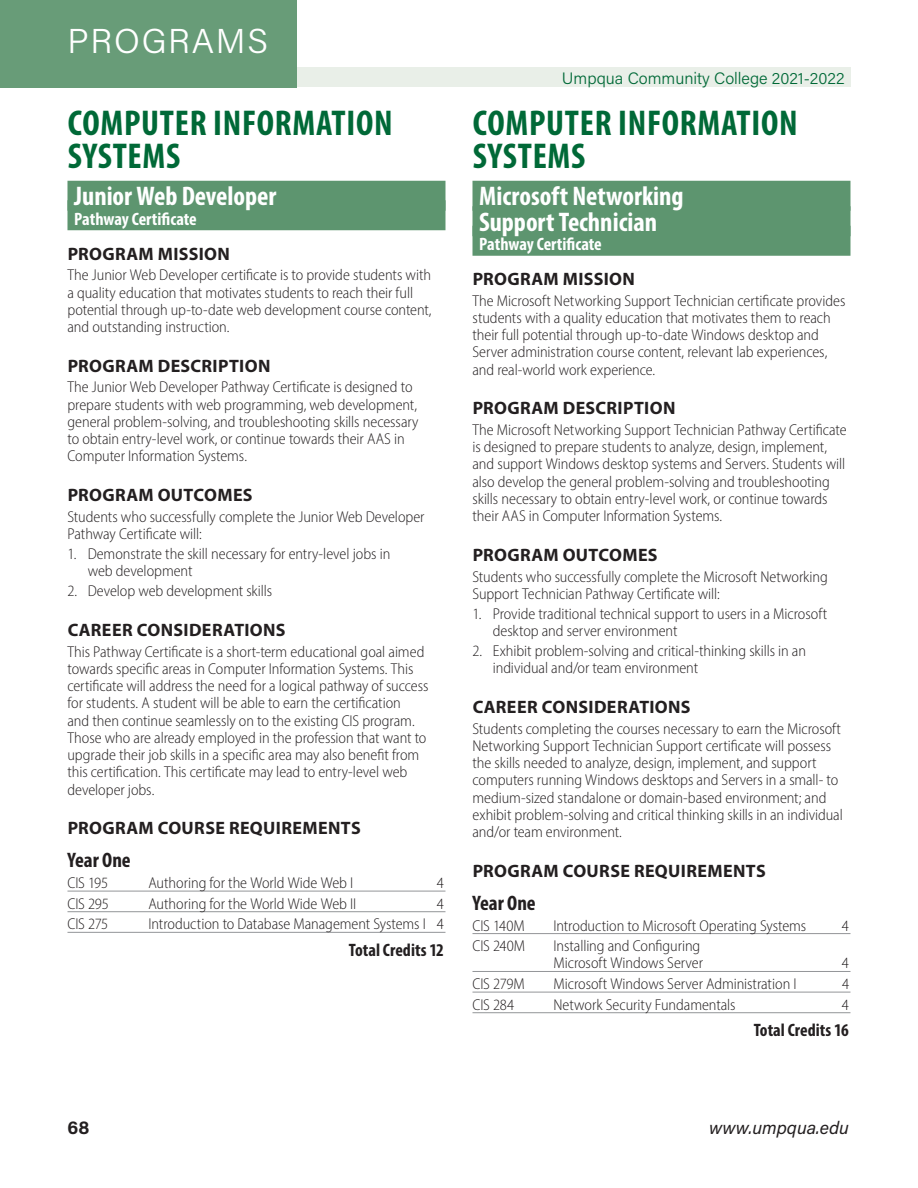
<style>
.page{position:relative;width:918px;height:1188px;background:#fff}
.page>*{position:absolute;margin:0;border:0;box-sizing:border-box;transform-origin:0 0}
.t1{font:700 condensed 36px/33px "Myriad Pro";letter-spacing:.02em;color:#006937}
.t2{font:300 34.5px "Acumin Pro";letter-spacing:.05em;color:#fff}
.t3{font:700 condensed 27px/25.5px "Myriad Pro";color:#fff}
.t4{font:700 condensed 21px "Myriad Pro";color:#231f20}
.t5{font:700 18px "Myriad Pro";letter-spacing:.02em;color:#231f20}
.t6{font:700 condensed 18px "Myriad Pro";letter-spacing:-.005em;color:#fff}
.t7{font:700 condensed 18px "Myriad Pro";color:#231f20}
.t8{font:italic 18px "Acumin Pro";color:#231f20}
.t9{font:700 18px "Acumin Pro";color:#231f20}
.t10{font:300 16.5px "Acumin Pro";color:#006937}
.t11{font:300 semi-condensed 15.75px/17.2px "Myriad Pro";letter-spacing:-.005em;color:#231f20}
</style>
<div class="page">
<div style="left:68px;top:68px;width:783px;height:19px;background:#e9efe8"></div>
<div style="left:0;top:0;width:297px;height:87px;background:#689c78"></div>
<div style="left:472px;top:181px;width:378px;height:30px;background:#5d956f"></div>
<div style="left:472px;top:206px;width:378px;height:30px;background:#5d956f"></div>
<div style="left:472px;top:226px;width:378px;height:30px;background:#5d956f"></div>
<hr style="left:472px;top:933px;width:378px;height:1px;background:#939598">
<hr style="left:472px;top:971px;width:378px;height:1px;background:#939598">
<hr style="left:472px;top:992px;width:378px;height:1px;background:#939598">
<hr style="left:472px;top:1012px;width:378px;height:1px;background:#939598">
<div style="left:67px;top:181px;width:378px;height:30px;background:#5d956f"></div>
<div style="left:67px;top:200px;width:378px;height:30px;background:#5d956f"></div>
<hr style="left:67px;top:891px;width:378px;height:1px;background:#939598">
<hr style="left:67px;top:911px;width:378px;height:1px;background:#939598">
<hr style="left:67px;top:932px;width:378px;height:1px;background:#939598">
<h2 class="t2" style="left:68px;top:21px;width:202px">PROGRAMS</h2>
<h1 class="t1" style="left:68px;top:109px;width:326px">COMPUTER INFORMATION<br>SYSTEMS</h1>
<h3 class="t3" style="left:74px;top:185px;width:204px">Junior Web Developer</h3>
<p class="t6" style="left:74px;top:212px;width:124px">Pathway Certificate</p>
<p class="t5" style="left:68px;top:247px;width:164px">PROGRAM MISSION</p>
<p class="t11" style="left:67px;top:268px;width:366px">The Junior Web Developer certificate is to provide students with a quality education that motivates students to reach their full potential through up-to-date web development course content, and outstanding instruction.</p>
<p class="t5" style="left:68px;top:359px;width:204px">PROGRAM DESCRIPTION</p>
<p class="t11" style="left:67px;top:380px;width:353px">The Junior Web Developer Pathway Certificate is designed to prepare students with web programming, web development, general problem-solving, and troubleshooting skills necessary to obtain entry-level work, or continue towards their AAS in Computer Information Systems.</p>
<p class="t5" style="left:68px;top:488px;width:186px">PROGRAM OUTCOMES</p>
<p class="t11" style="left:67px;top:509px;width:359px">Students who successfully complete the Junior Web Developer<br>Pathway Certificate will:</p>
<p class="t11" style="left:88px;top:546px;width:304px;text-indent:-20px">1. Demonstrate the skill necessary for entry-level jobs in web development</p>
<p class="t11" style="left:67px;top:583px;width:206px">2. Develop web development skills</p>
<p class="t5" style="left:68px;top:623px;width:220px">CAREER CONSIDERATIONS</p>
<p class="t11" style="left:67px;top:644px;width:362px">This Pathway Certificate is a short-term educational goal aimed towards specific areas in Computer Information Systems. This certificate will address the need for a logical pathway of success for students. A student will be able to earn the certification<br>and then continue seamlessly on to the existing CIS program.<br>Those who are already employed in the profession that want to upgrade their job skills in a specific area may also benefit from this certification. This certificate may lead to entry-level web developer jobs.</p>
<p class="t5" style="left:68px;top:822px;width:295px">PROGRAM COURSE REQUIREMENTS</p>
<h3 class="t4" style="left:67px;top:852px;width:65px">Year One</h3>
<p class="t11" style="left:67px;top:875px;width:42px">CIS 195</p>
<p class="t11" style="left:148px;top:875px;width:206px">Authoring for the World Wide Web I</p>
<p class="t11" style="left:437px;top:875px;width:9px">4</p>
<p class="t11" style="left:67px;top:896px;width:43px">CIS 295</p>
<p class="t11" style="left:148px;top:896px;width:209px">Authoring for the World Wide Web II</p>
<p class="t11" style="left:437px;top:896px;width:9px">4</p>
<p class="t11" style="left:67px;top:916px;width:42px">CIS 275</p>
<p class="t11" style="left:148px;top:916px;width:297px">Introduction to Database Management Systems I 4</p>
<p class="t7" style="left:349px;top:943px;width:97px">Total Credits 12</p>
<p class="t10" style="left:562px;top:69px;width:284px">Umpqua Community College 2021-2022</p>
<h1 class="t1" style="left:473px;top:109px;width:326px">COMPUTER INFORMATION<br>SYSTEMS</h1>
<h3 class="t3" style="left:479px;top:185px;width:206px">Microsoft Networking<br>Support Technician</h3>
<p class="t6" style="left:479px;top:237px;width:124px">Pathway Certificate</p>
<p class="t5" style="left:473px;top:272px;width:164px">PROGRAM MISSION</p>
<p class="t11" style="left:472px;top:293px;width:374px">The Microsoft Networking Support Technician certificate provides students with a quality education that motivates them to reach their full potential through up-to-date Windows desktop and Server administration course content, relevant lab experiences, and real-world work experience.</p>
<p class="t5" style="left:473px;top:401px;width:204px">PROGRAM DESCRIPTION</p>
<p class="t11" style="left:472px;top:422px;width:376px">The Microsoft Networking Support Technician Pathway Certificate is designed to prepare students to analyze, design, implement, and support Windows desktop systems and Servers. Students will also develop the general problem-solving and troubleshooting skills necessary to obtain entry-level work, or continue towards their AAS in Computer Information Systems.</p>
<p class="t5" style="left:473px;top:548px;width:186px">PROGRAM OUTCOMES</p>
<p class="t11" style="left:472px;top:569px;width:357px">Students who successfully complete the Microsoft Networking<br>Support Technician Pathway Certificate will:</p>
<p class="t11" style="left:493px;top:606px;width:336px;text-indent:-20px">1. Provide traditional technical support to users in a Microsoft desktop and server environment</p>
<p class="t11" style="left:493px;top:643px;width:315px;text-indent:-20px">2. Exhibit problem-solving and critical-thinking skills in an individual and/or team environment</p>
<p class="t5" style="left:473px;top:700px;width:220px">CAREER CONSIDERATIONS</p>
<p class="t11" style="left:472px;top:721px;width:372px">Students completing the courses necessary to earn the Microsoft Networking Support Technician Support certificate will possess the skills needed to analyze, design, implement, and support computers running Windows desktops and Servers in a small- to medium-sized standalone or domain-based environment; and exhibit problem-solving and critical thinking skills in an individual and/or team environment.</p>
<p class="t5" style="left:473px;top:864px;width:295px">PROGRAM COURSE REQUIREMENTS</p>
<h3 class="t4" style="left:472px;top:895px;width:65px">Year One</h3>
<p class="t11" style="left:472px;top:918px;width:54px">CIS 140M</p>
<p class="t11" style="left:553px;top:918px;width:254px">Introduction to Microsoft Operating Systems</p>
<p class="t11" style="left:842px;top:918px;width:9px">4</p>
<p class="t11" style="left:472px;top:938px;width:54px">CIS 240M</p>
<p class="t11" style="left:553px;top:938px;width:151px">Installing and Configuring<br>Microsoft Windows Server</p>
<p class="t11" style="left:842px;top:956px;width:9px">4</p>
<p class="t11" style="left:472px;top:976px;width:54px">CIS 279M</p>
<p class="t11" style="left:554px;top:976px;width:245px">Microsoft Windows Server Administration I</p>
<p class="t11" style="left:842px;top:976px;width:9px">4</p>
<p class="t11" style="left:472px;top:997px;width:43px">CIS 284</p>
<p class="t11" style="left:553px;top:997px;width:184px">Network Security Fundamentals</p>
<p class="t11" style="left:842px;top:997px;width:9px">4</p>
<p class="t7" style="left:754px;top:1023px;width:97px">Total Credits 16</p>
<p class="t9" style="left:68px;top:1117px;width:23px">68</p>
<p class="t8" style="left:709px;top:1117px;width:141px">www.umpqua.edu</p>
</div>
